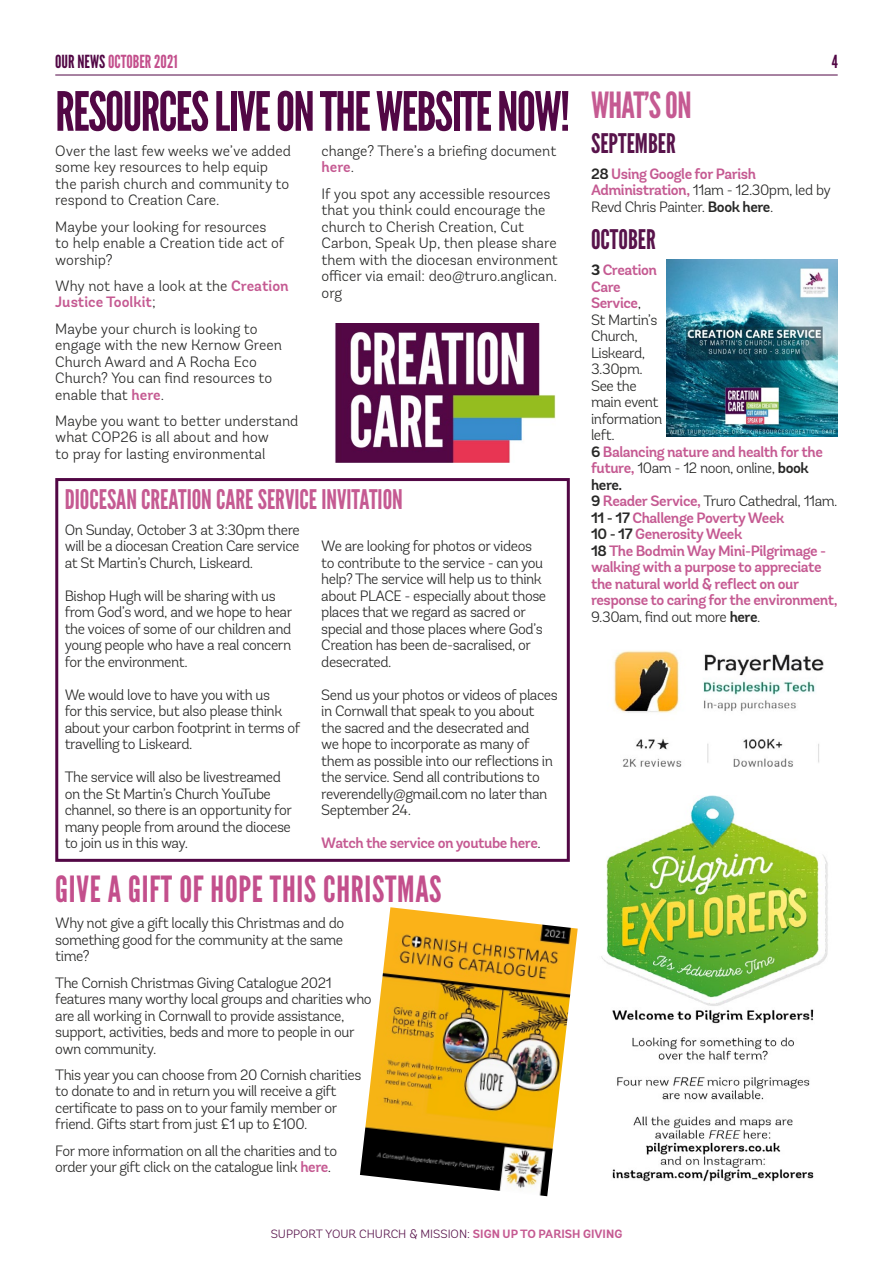
<style>
.page{position:relative;width:893px;height:1263px;background:#fff}
.page>*{position:absolute;margin:0;border:0;box-sizing:border-box;transform-origin:0 0}
.t1{font:54px "League Gothic";letter-spacing:-.03em;color:#520745}
.t2{font:36px "League Gothic";letter-spacing:.02em;color:#c34f8c}
.t3{font:36px "League Gothic";letter-spacing:-.02em;color:#c55a92}
.t4{font:27px "League Gothic";color:#c55a92}
.t5{font:27px "League Gothic";color:#58134b}
.t6{font:18px "League Gothic";color:#c34f8c}
.t7{font:18px "League Gothic";color:#520745}
.t8{font:300 15px/16.5px "Andes Rounded";letter-spacing:-.03em;color:#282827}
.t9{font:300 15px/16.5px "Andes Rounded";color:#282827}
.t10{font:600 15px/16.5px "Andes Rounded";letter-spacing:-.03em;color:#c55a92}
.t11{font:600 15px/16.5px "Andes Rounded";color:#c55a92}
.t12{font:300 12px "Andes Rounded";color:#58134b}
.s1{color:#520745}
.s2{font-weight:600}
.s3{font-weight:600;color:#c55a92}
.s4{font-weight:700;color:#282827}
.s5{font-weight:300;color:#282827}
.s6{color:#282827}
.s7{font-weight:700;color:#c55a92}
</style>
<div class="page">
<hr style="left:55px;top:75px;width:783px;height:1px;background:#520745">
<img style="left:335px;top:323px;width:221px;height:139px">
<img style="left:601px;top:795px;width:227px;height:387px">
<img style="left:613px;top:650px;width:211px;height:117px">
<div style="left:55px;top:478px;width:515px;height:384px;border:3px solid #520745"></div>
<img style="left:360px;top:907px;width:218px;height:289px">
<img style="left:666px;top:259px;width:172px;height:178px">
<p class="t6" style="left:55px;top:51px;width:124px"><span class="s1">OUR NEWS</span> OCTOBER 2021</p>
<p class="t7" style="left:832px;top:51px;width:8px">4</p>
<h1 class="t1" style="left:55px;top:79px;width:622px">RESOURCES LIVE ON THE WEBSITE NOW! <sub>SEPTEMBER</sub></h1>
<p class="t8" style="left:591px;top:166px;width:241px"><span class="s2">28</span> <span class="s3">Using Google for Parish<br>Administration,</span> 11am - 12.30pm, led by<br>Revd Chris Painter. <span class="s2">Book here</span>.</p>
<h3 class="t5" style="left:591px;top:223px;width:66px">OCTOBER</h3>
<p class="t10" style="left:591px;top:262px;width:248px"><span class="s4">3</span> Creation<br>Care<br>Service<span class="s5">,<br>St Martin’s<br>Church,<br>Liskeard,<br>3.30pm.<br>See the<br>main event<br>information<br>left.<br></span><span class="s6">6</span> Balancing nature and health for the future, <span class="s5">10am - 12 noon, online,</span> <span class="s6">book here.<br>9</span> Reader Service, <span class="s5">Truro Cathedral, 11am.<br></span><span class="s6">11 - 17</span> Challenge Poverty Week<br><span class="s6">10 - 17</span> Generosity Week<br><span class="s6">18</span> The Bodmin Way Mini-Pilgrimage - walking with a purpose to appreciate the natural world &amp; reflect on our response to caring for the environment,<br><span class="s5">9.30am, find out more</span> <span class="s6">here</span><span class="s5">.</span></p>
<h2 class="t3" style="left:591px;top:83px;width:102px">WHAT’S ON</h2>
<p class="t9" style="left:322px;top:142px;width:236px">change? There’s a briefing document <span class="s3">here</span>.</p>
<p class="t9" style="left:322px;top:185px;width:238px">If you spot any accessible resources that you think could encourage the church to Cherish Creation, Cut<br>Carbon, Speak Up, then please share them with the diocesan environment officer via email: deo@truro.anglican. org</p>
<p class="t9" style="left:55px;top:142px;width:237px">Over the last few weeks we’ve added some key resources to help equip the parish church and community to respond to Creation Care.</p>
<p class="t9" style="left:55px;top:218px;width:231px">Maybe your looking for resources<br>to help enable a Creation tide act of worship?</p>
<p class="t11" style="left:55px;top:278px;width:235px"><span class="s5">Why not have a look at the</span> Creation<br>Justice Toolkit<span class="s5">;</span></p>
<p class="t9" style="left:55px;top:320px;width:228px">Maybe your church is looking to engage with the new Kernow Green<br>Church Award and A Rocha Eco<br>Church? You can find resources to enable that <span class="s3">here</span>.</p>
<p class="t9" style="left:55px;top:412px;width:245px">Maybe you want to better understand what COP26 is all about and how<br>to pray for lasting environmental</p>
<h3 class="t4" style="left:65px;top:483px;width:340px">DIOCESAN CREATION CARE SERVICE INVITATION</h3>
<p class="t8" style="left:65px;top:521px;width:237px;text-align:justify">On Sunday, October 3 at 3:30pm there will be a diocesan Creation Care service at St Martin’s Church, Liskeard.</p>
<p class="t8" style="left:65px;top:587px;width:229px">Bishop Hugh will be sharing with us from God’s word, and we hope to hear the voices of some of our children and young people who have a real concern for the environment.</p>
<p class="t8" style="left:65px;top:686px;width:237px">We would love to have you with us<br>for this service, but also please think about your carbon footprint in terms of travelling to Liskeard.</p>
<p class="t8" style="left:65px;top:769px;width:229px">The service will also be livestreamed on the St Martin’s Church YouTube channel, so there is an opportunity for many people from around the diocese to join us in this way.</p>
<p class="t8" style="left:321px;top:538px;width:226px">We are looking for photos or videos to contribute to the service - can you help? The service will help us to think about PLACE - especially about those places that we regard as sacred or special and those places where God’s Creation has been de-sacralised, or desecrated.</p>
<p class="t8" style="left:321px;top:686px;width:238px">Send us your photos or videos of places in Cornwall that speak to you about the sacred and the desecrated and<br>we hope to incorporate as many of them as possible into our reflections in the service. Send all contributions to reverendelly@gmail.com no later than September 24.</p>
<p class="t10" style="left:321px;top:835px;width:221px">Watch the service on youtube here<span class="s5">.</span></p>
<h2 class="t2" style="left:55px;top:868px;width:388px">GIVE A GIFT OF HOPE THIS CHRISTMAS</h2>
<p class="t8" style="left:55px;top:915px;width:290px;text-align:justify">Why not give a gift locally this Christmas and do something good for the community at the same time?</p>
<p class="t8" style="left:55px;top:974px;width:318px">The Cornish Christmas Giving Catalogue 2021 features many worthy local groups and charities who are all working in Cornwall to provide assistance, support, activities, beds and more to people in our own community.</p>
<p class="t8" style="left:55px;top:1066px;width:308px">This year you can choose from 20 Cornish charities to donate to and in return you will receive a gift certificate to pass on to your family member or friend. Gifts start from just £1 up to £100.</p>
<p class="t8" style="left:55px;top:1142px;width:283px">For more information on all the charities and to order your gift click on the catalogue link <span class="s3">here</span>.</p>
<p class="t12" style="left:271px;top:1226px;width:353px">SUPPORT YOUR CHURCH &amp; MISSION: <span class="s7">SIGN UP TO PARISH GIVING</span></p>
</div>
